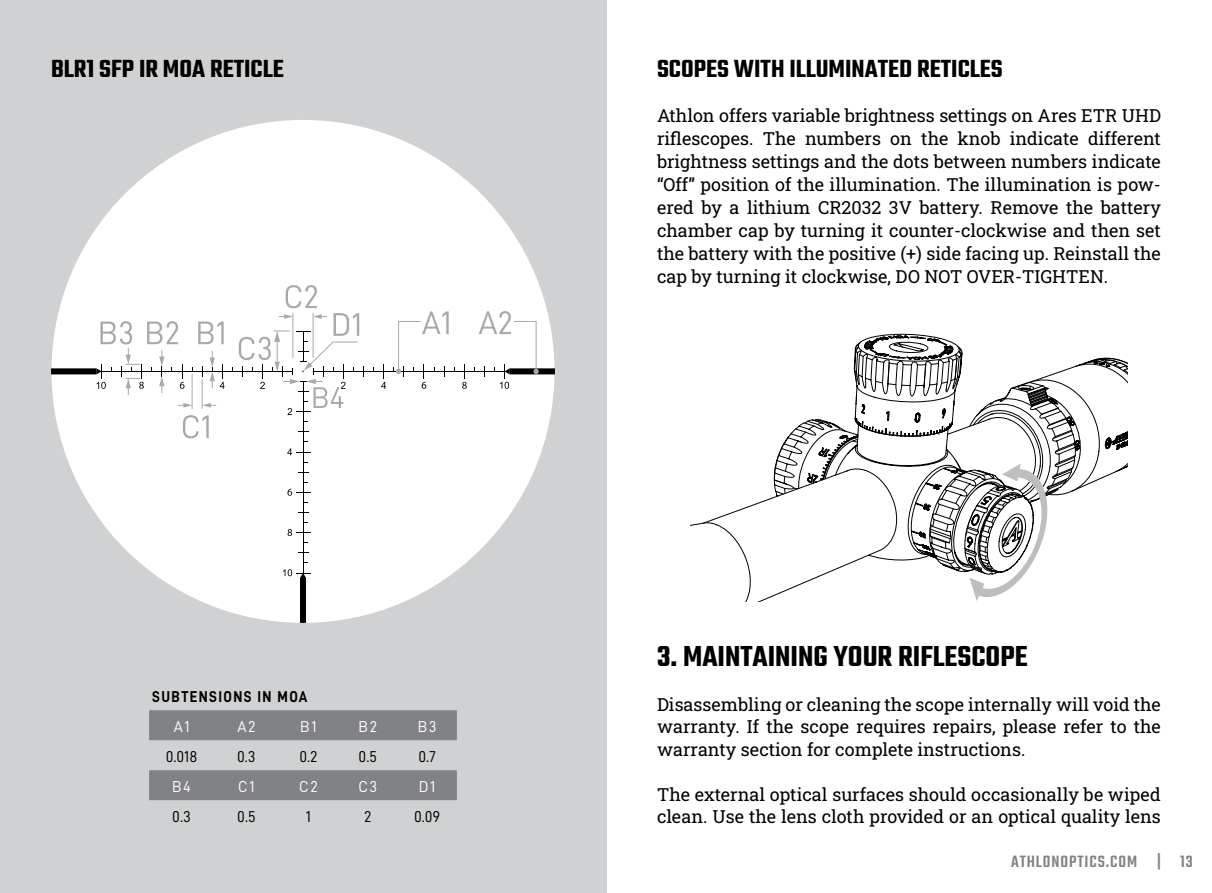
<style>
.page{position:relative;width:1212px;height:893px;background:#fff}
.page>*{position:absolute;margin:0;border:0;box-sizing:border-box;transform-origin:0 0}
.Text_Standard{font:600 31.5px "Teko";color:#000}
.Text_Standard-2{font:600 27px "Teko";color:#000}
.Text_Standard-3{font:18px/22.9px "Roboto Slab";color:#000;text-align:justify}
.t1{font:500 18px "Teko";letter-spacing:.05em;color:#808285}
.t2{font:15.75px "D DIN";color:#000}
.t3{font:15.75px "D DIN";letter-spacing:.1em;color:#fff}
.t4{font:15.75px "D DIN Bold";letter-spacing:.1em;color:#000;scale:.9 1}
</style>
<div class="page">
<svg style="left:690px;top:333px;width:438px;height:269px"></svg>
<div style="left:0;top:0;width:606px;height:893px;background:#cfd1d2"></div>
<div style="left:52px;top:120px;width:502px;height:503px;background:#fff;border-radius:50%"></div>
<hr style="left:303px;top:381px;width:1px;height:192px;background:#000">
<hr style="left:313px;top:371px;width:192px;height:1px;background:#000">
<hr style="left:101px;top:371px;width:192px;height:1px;background:#000">
<svg style="left:283px;top:569px;width:27px;height:54px"></svg>
<svg style="left:381px;top:364px;width:5px;height:25px"></svg>
<svg style="left:287px;top:448px;width:23px;height:7px"></svg>
<svg style="left:462px;top:364px;width:5px;height:25px"></svg>
<svg style="left:288px;top:529px;width:22px;height:7px"></svg>
<svg style="left:287px;top:489px;width:23px;height:7px"></svg>
<svg style="left:198px;top:322px;width:26px;height:22px"></svg>
<svg style="left:396px;top:311px;width:59px;height:78px"></svg>
<svg style="left:474px;top:311px;width:81px;height:78px"></svg>
<svg style="left:183px;top:415px;width:26px;height:23px"></svg>
<hr style="left:192px;top:374px;width:1px;height:35px;background:#a7a9ac">
<svg style="left:178px;top:403px;width:14px;height:5px"></svg>
<svg style="left:202px;top:351px;width:23px;height:58px"></svg>
<svg style="left:239px;top:285px;width:125px;height:130px"></svg>
<svg style="left:51px;top:321px;width:133px;height:74px"></svg>
<svg style="left:149px;top:710px;width:308px;height:90px"></svg>
<p class="Text_Standard-2" style="left:51px;top:52px;width:234px">BLR1 SFP IR MOA RETICLE</p>
<p class="t4" style="left:152px;top:688px;width:174px">SUBTENSIONS IN MOA</p>
<p class="t3" style="left:174px;top:718px;width:17px">A1</p>
<p class="t3" style="left:237px;top:718px;width:20px">A2</p>
<p class="t3" style="left:300px;top:718px;width:18px">B1</p>
<p class="t3" style="left:359px;top:718px;width:20px">B2</p>
<p class="t3" style="left:418px;top:718px;width:21px">B3</p>
<p class="t2" style="left:166px;top:748px;width:33px">0.018</p>
<p class="t2" style="left:237px;top:748px;width:20px">0.3</p>
<p class="t2" style="left:299px;top:748px;width:20px">0.2</p>
<p class="t2" style="left:359px;top:748px;width:20px">0.5</p>
<p class="t2" style="left:418px;top:748px;width:19px">0.7</p>
<p class="t3" style="left:172px;top:778px;width:21px">B4</p>
<p class="t3" style="left:238px;top:778px;width:18px">C1</p>
<p class="t3" style="left:299px;top:778px;width:20px">C2</p>
<p class="t3" style="left:358px;top:778px;width:20px">C3</p>
<p class="t3" style="left:419px;top:778px;width:18px">D1</p>
<p class="t2" style="left:172px;top:808px;width:20px">0.3</p>
<p class="t2" style="left:237px;top:808px;width:20px">0.5</p>
<p class="t2" style="left:306px;top:808px;width:7px">1</p>
<p class="t2" style="left:364px;top:808px;width:9px">2</p>
<p class="t2" style="left:414px;top:808px;width:28px">0.09</p>
<p class="Text_Standard-2" style="left:657px;top:52px;width:347px">SCOPES WITH ILLUMINATED RETICLES</p>
<p class="Text_Standard-3" style="left:657px;top:104px;width:505px">Athlon offers variable brightness settings on Ares ETR UHD riflescopes. The numbers on the knob indicate different brightness settings and the dots between numbers indicate “Off” position of the illumination. The illumination is pow&shy;ered by a lithium CR2032 3V battery. Remove the battery chamber cap by turning it counter-clockwise and then set the battery with the positive (+) side facing up. Reinstall the cap by turning it clockwise, DO NOT OVER-TIGHTEN.</p>
<p class="Text_Standard" style="left:657px;top:637px;width:372px">3. MAINTAINING YOUR RIFLESCOPE</p>
<p class="Text_Standard-3" style="left:657px;top:692px;width:505px">Disassembling or cleaning the scope internally will void the warranty. If the scope requires repairs, please refer to the warranty section for complete instructions.</p>
<p class="Text_Standard-3" style="left:657px;top:782px;width:505px">The external optical surfaces should occasionally be wiped clean. Use the lens cloth provided or an optical quality lens</p>
<p class="t1" style="left:1011px;top:851px;width:183px">ATHLONOPTICS.COM | 13</p>
</div>
